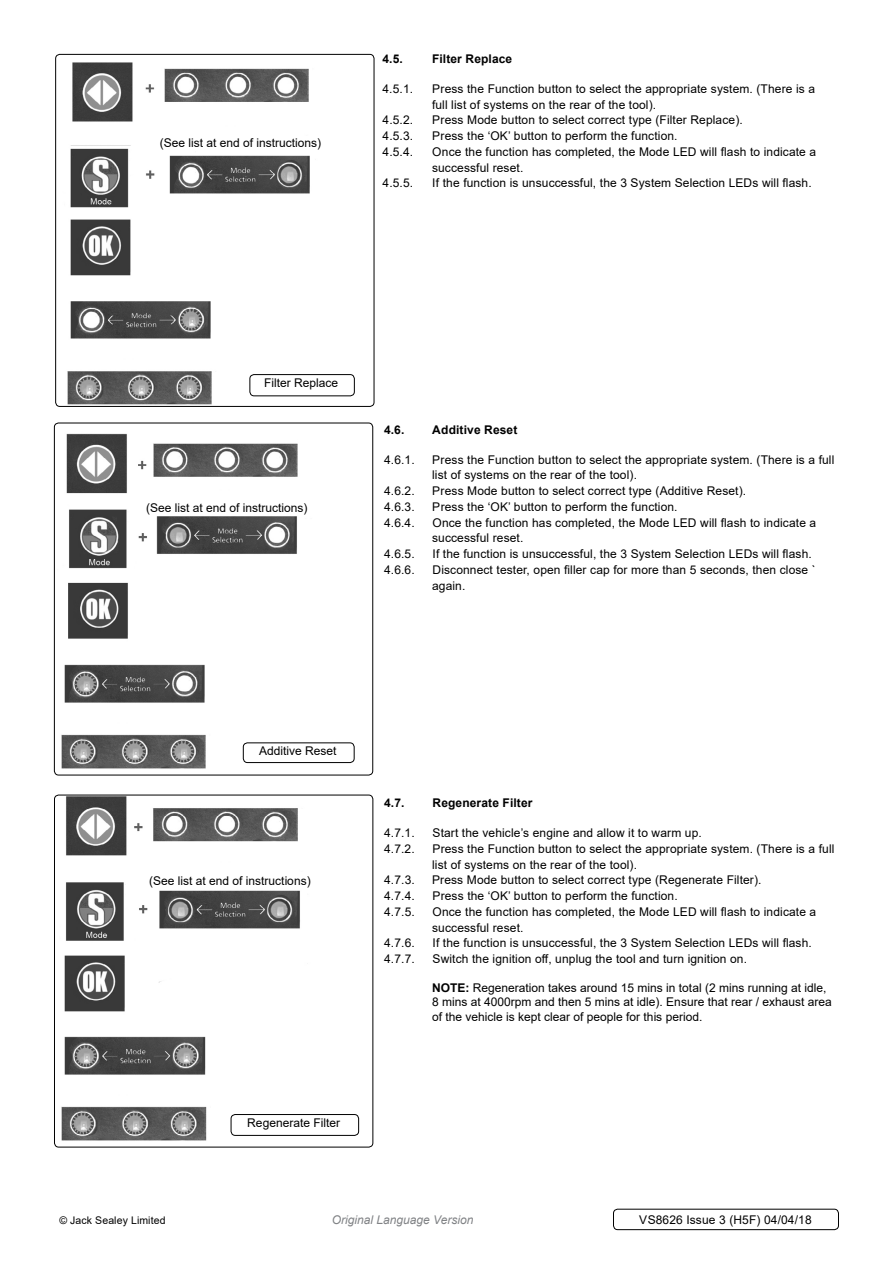
<style>
.page{position:relative;width:893px;height:1263px;background:#fff}
.page>*{position:absolute;margin:0;border:0;box-sizing:border-box;transform-origin:0 0}
.t1{font:12px/15.8px "Arial";letter-spacing:.01em;color:#000}
.t2{font:700 12px "Arial";letter-spacing:.01em;color:#000}
.t3{font:italic 12px "Arial";color:#808285}
.t4{font:10.5px "Arial";letter-spacing:.01em;color:#000}
.s1{font-weight:700}
</style>
<div class="page">
<img style="left:54px;top:423px;width:260px;height:352px">
<div style="left:54px;top:423px;width:319px;height:352px;border:1px solid #000;border-radius:4px"></div>
<div style="left:243px;top:742px;width:112px;height:21px;border:1px solid #000;border-radius:4px"></div>
<img style="left:54px;top:795px;width:246px;height:352px">
<div style="left:54px;top:795px;width:319px;height:352px;border:1px solid #000;border-radius:4px"></div>
<div style="left:231px;top:1114px;width:128px;height:22px;border:1px solid #000;border-radius:4px"></div>
<img style="left:67px;top:62px;width:253px;height:343px">
<div style="left:55px;top:54px;width:319px;height:353px;border:1px solid #000;border-radius:4px"></div>
<div style="left:613px;top:1209px;width:226px;height:21px;border:1px solid #000;border-radius:4px"></div>
<div style="left:249px;top:374px;width:106px;height:22px;border:1px solid #000;border-radius:4px"></div>
<p class="t1" style="left:160px;top:135px;width:163px">(See list at end of instructions)</p>
<p class="t2" style="left:382px;top:50px;width:22px">4.5.</p>
<p class="t2" style="left:432px;top:50px;width:82px">Filter Replace</p>
<p class="t1" style="left:382px;top:81px;width:32px">4.5.1.</p>
<p class="t1" style="left:432px;top:81px;width:384px">Press the Function button to select the appropriate system. (There is a full list of systems on the rear of the tool).</p>
<p class="t1" style="left:383px;top:112px;width:32px">4.5.2.</p>
<p class="t1" style="left:432px;top:112px;width:312px">Press Mode button to select correct type (Filter Replace).</p>
<p class="t1" style="left:383px;top:128px;width:32px">4.5.3.</p>
<p class="t1" style="left:432px;top:128px;width:247px">Press the ‘OK’ button to perform the function.</p>
<p class="t1" style="left:383px;top:144px;width:32px">4.5.4.</p>
<p class="t1" style="left:432px;top:144px;width:386px">Once the function has completed, the Mode LED will flash to indicate a successful reset.</p>
<p class="t1" style="left:383px;top:175px;width:32px">4.5.5.</p>
<p class="t1" style="left:432px;top:175px;width:381px">If the function is unsuccessful, the 3 System Selection LEDs will flash.</p>
<p class="t1" style="left:264px;top:374px;width:76px">Filter Replace</p>
<p class="t1" style="left:146px;top:499px;width:163px">(See list at end of instructions)</p>
<p class="t2" style="left:384px;top:421px;width:22px">4.6.</p>
<p class="t2" style="left:432px;top:421px;width:87px">Additive Reset</p>
<p class="t1" style="left:384px;top:451px;width:32px">4.6.1.</p>
<p class="t1" style="left:432px;top:451px;width:404px">Press the Function button to select the appropriate system. (There is a full list of systems on the rear of the tool).</p>
<p class="t1" style="left:384px;top:483px;width:32px">4.6.2.</p>
<p class="t1" style="left:432px;top:483px;width:315px">Press Mode button to select correct type (Additive Reset).</p>
<p class="t1" style="left:384px;top:499px;width:32px">4.6.3.</p>
<p class="t1" style="left:432px;top:499px;width:247px">Press the ‘OK’ button to perform the function.</p>
<p class="t1" style="left:384px;top:514px;width:32px">4.6.4.</p>
<p class="t1" style="left:432px;top:514px;width:386px">Once the function has completed, the Mode LED will flash to indicate a successful reset.</p>
<p class="t1" style="left:384px;top:546px;width:32px">4.6.5.</p>
<p class="t1" style="left:432px;top:546px;width:381px">If the function is unsuccessful, the 3 System Selection LEDs will flash.</p>
<p class="t1" style="left:384px;top:562px;width:32px">4.6.6.</p>
<p class="t1" style="left:432px;top:562px;width:385px">Disconnect tester, open filler cap for more than 5 seconds, then close ` again.</p>
<p class="t1" style="left:259px;top:743px;width:79px">Additive Reset</p>
<p class="t1" style="left:149px;top:873px;width:163px">(See list at end of instructions)</p>
<p class="t1" style="left:247px;top:1114px;width:94px">Regenerate Filter</p>
<p class="t2" style="left:384px;top:794px;width:22px">4.7.</p>
<p class="t2" style="left:432px;top:794px;width:102px">Regenerate Filter</p>
<p class="t1" style="left:384px;top:825px;width:32px">4.7.1.</p>
<p class="t1" style="left:432px;top:825px;width:271px">Start the vehicle’s engine and allow it to warm up.</p>
<p class="t1" style="left:384px;top:841px;width:32px">4.7.2.</p>
<p class="t1" style="left:432px;top:841px;width:404px">Press the Function button to select the appropriate system. (There is a full list of systems on the rear of the tool).</p>
<p class="t1" style="left:384px;top:872px;width:32px">4.7.3.</p>
<p class="t1" style="left:432px;top:872px;width:331px">Press Mode button to select correct type (Regenerate Filter).</p>
<p class="t1" style="left:384px;top:888px;width:32px">4.7.4.</p>
<p class="t1" style="left:432px;top:888px;width:247px">Press the ‘OK’ button to perform the function.</p>
<p class="t1" style="left:384px;top:904px;width:32px">4.7.5.</p>
<p class="t1" style="left:432px;top:904px;width:386px">Once the function has completed, the Mode LED will flash to indicate a successful reset.</p>
<p class="t1" style="left:384px;top:935px;width:32px">4.7.6.</p>
<p class="t1" style="left:432px;top:935px;width:381px">If the function is unsuccessful, the 3 System Selection LEDs will flash.</p>
<p class="t1" style="left:384px;top:951px;width:32px">4.7.7.</p>
<p class="t1" style="left:432px;top:951px;width:316px">Switch the ignition off, unplug the tool and turn ignition on.</p>
<p class="t2" style="left:384px;top:979px;width:18px">NOTE</p>
<p class="t1" style="left:432px;top:980px;width:401px;line-height:14.4px;text-indent:33px"><span class="s1">:</span> Regeneration takes around 15 mins in total (2 mins running at idle,<br>8 mins at 4000rpm and then 5 mins at idle). Ensure that rear / exhaust area of the vehicle is kept clear of people for this period.</p>
<p class="t4" style="left:59px;top:1213px;width:108px">© Jack Sealey Limited</p>
<p class="t3" style="left:332px;top:1212px;width:143px">Original Language Version</p>
<p class="t1" style="left:639px;top:1212px;width:174px">VS8626 Issue 3 (H5F) 04/04/18</p>
</div>
